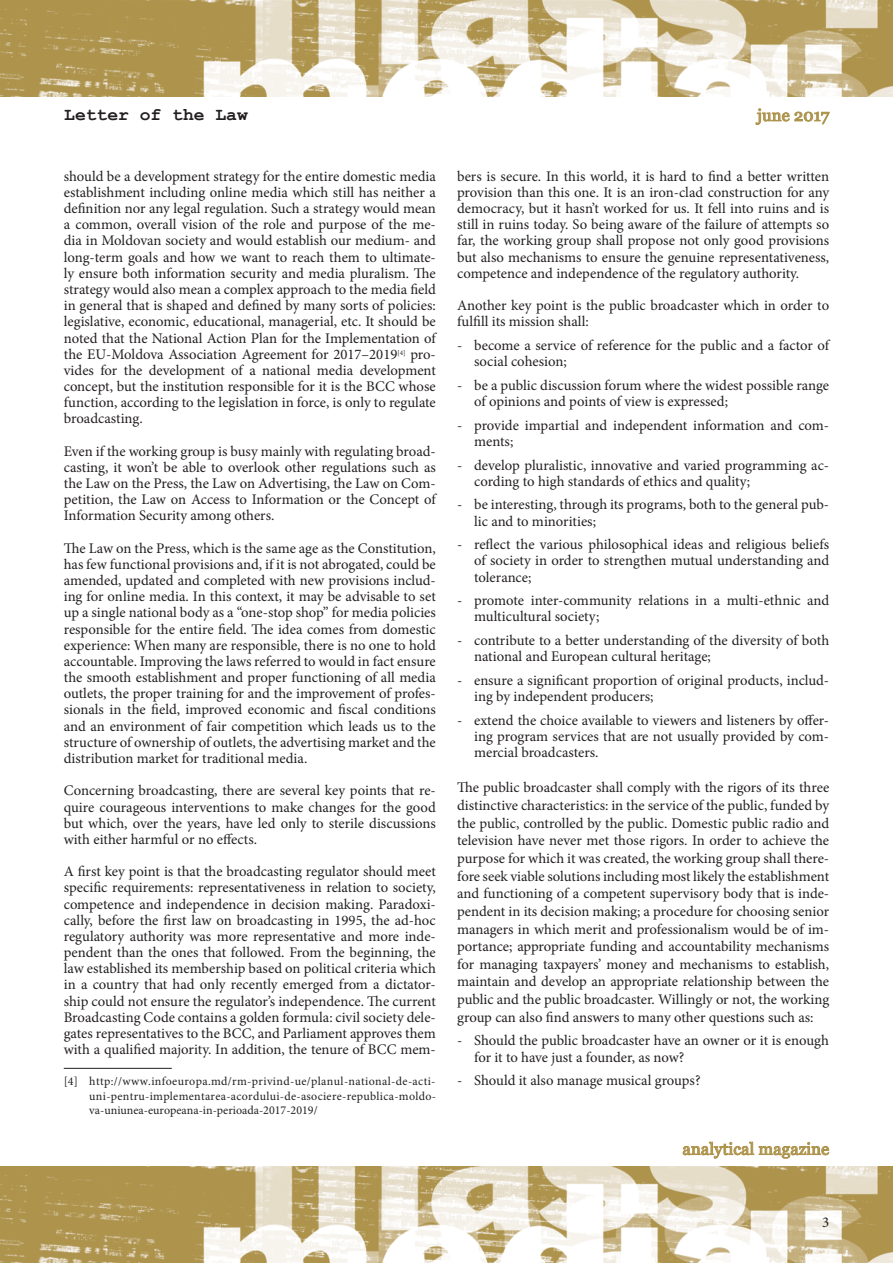
<style>
.page{position:relative;width:893px;height:1263px;background:#fff}
.page>*{position:absolute;margin:0;border:0;box-sizing:border-box;transform-origin:0 0}
.t1{font:700 18px "Courier New";color:#231f20}
.t2{font:16.5px "Georgia";letter-spacing:.01em;color:#ad934b}
.t3{font:15px "Minion Pro";color:#231f20}
.t4{font:14.7px/16.2px "Minion Pro";color:#231f20}
.t5{font:12px/14.4px "Minion Pro";letter-spacing:.025em;color:#231f20;text-align:justify}
</style>
<div class="page">
<img style="left:0;top:1166px;width:893px;height:97px">
<img style="left:0;top:0;width:893px;height:96px">
<svg style="left:755px;top:108px;width:75px;height:17px"></svg>
<svg style="left:682px;top:1141px;width:148px;height:18px"></svg>
<hr style="left:64px;top:1068px;width:108px;height:1px;background:#231f20">
<p class="t1" style="left:64px;top:103px;width:185px">Letter of the Law</p>
<p class="t4" style="left:64px;top:168px;width:374px;text-align:justify">should be a development strategy for the entire domestic media establishment including online media which still has neither a definition nor any legal regulation. Such a strategy would mean a common, overall vision of the role and purpose of the me&shy;dia in Moldovan society and would establish our medium- and long-term goals and how we want to reach them to ultimate&shy;ly ensure both information security and media pluralism. The strategy would also mean a complex approach to the media field in general that is shaped and defined by many sorts of policies: legislative, economic, educational, managerial, etc. It should be noted that the National Action Plan for the Implementation of the EU-Moldova Association Agreement for 2017–2019<sup>[4]</sup> pro&shy;vides for the development of a national media development concept, but the institution responsible for it is the BCC whose function, according to the legislation in force, is only to regulate broadcasting.</p>
<p class="t4" style="left:64px;top:443px;width:374px;text-align:justify">Even if the working group is busy mainly with regulating broad&shy;casting, it won’t be able to overlook other regulations such as the Law on the Press, the Law on Advertising, the Law on Com&shy;petition, the Law on Access to Information or the Concept of Information Security among others.</p>
<p class="t4" style="left:64px;top:540px;width:374px;text-align:justify">The Law on the Press, which is the same age as the Constitution, has few functional provisions and, if it is not abrogated, could be amended, updated and completed with new provisions includ&shy;ing for online media. In this context, it may be advisable to set up a single national body as a “one-stop shop” for media policies responsible for the entire field. The idea comes from domestic experience: When many are responsible, there is no one to hold accountable. Improving the laws referred to would in fact ensure the smooth establishment and proper functioning of all media outlets, the proper training for and the improvement of profes&shy;sionals in the field, improved economic and fiscal conditions and an environment of fair competition which leads us to the structure of ownership of outlets, the advertising market and the distribution market for traditional media.</p>
<p class="t4" style="left:64px;top:783px;width:374px;text-align:justify">Concerning broadcasting, there are several key points that re&shy;quire courageous interventions to make changes for the good but which, over the years, have led only to sterile discussions with either harmful or no effects.</p>
<p class="t4" style="left:64px;top:863px;width:374px;text-align:justify">A first key point is that the broadcasting regulator should meet specific requirements: representativeness in relation to society, competence and independence in decision making. Paradoxi&shy;cally, before the first law on broadcasting in 1995, the ad-hoc regulatory authority was more representative and more inde&shy;pendent than the ones that followed. From the beginning, the law established its membership based on political criteria which in a country that had only recently emerged from a dictator&shy;ship could not ensure the regulator’s independence. The current Broadcasting Code contains a golden formula: civil society dele&shy;gates representatives to the BCC, and Parliament approves them with a qualified majority. In addition, the tenure of BCC mem-</p>
<p class="t5" style="left:89px;top:1074px;width:348px;text-indent:-26px">[4] http://www.infoeuropa.md/rm-privind-ue/planul-national-de-acti&shy;uni-pentru-implementarea-acordului-de-asociere-republica-moldo&shy;va-uniunea-europeana-in-perioada-2017-2019/</p>
<p class="t2" style="left:757px;top:105px;width:74px">june 2017</p>
<p class="t4" style="left:457px;top:168px;width:374px;text-align:justify">bers is secure. In this world, it is hard to find a better written provision than this one. It is an iron-clad construction for any democracy, but it hasn’t worked for us. It fell into ruins and is still in ruins today. So being aware of the failure of attempts so far, the working group shall propose not only good provisions but also mechanisms to ensure the genuine representativeness, competence and independence of the regulatory authority.</p>
<p class="t4" style="left:457px;top:297px;width:374px">Another key point is the public broadcaster which in order to fulfill its mission shall:</p>
<p class="t4" style="left:474px;top:337px;width:357px;text-indent:-17px">- become a service of reference for the public and a factor of social cohesion;</p>
<p class="t4" style="left:474px;top:377px;width:357px;text-indent:-17px">- be a public discussion forum where the widest possible range of opinions and points of view is expressed;</p>
<p class="t4" style="left:474px;top:417px;width:357px;text-indent:-17px">- provide impartial and independent information and com&shy;ments;</p>
<p class="t4" style="left:474px;top:457px;width:357px;text-indent:-17px">- develop pluralistic, innovative and varied programming ac&shy;cording to high standards of ethics and quality;</p>
<p class="t4" style="left:474px;top:497px;width:357px;text-indent:-17px">- be interesting, through its programs, both to the general pub&shy;lic and to minorities;</p>
<p class="t4" style="left:474px;top:536px;width:357px;text-align:justify;text-indent:-17px">- reflect the various philosophical ideas and religious beliefs of society in order to strengthen mutual understanding and tolerance;</p>
<p class="t4" style="left:474px;top:592px;width:357px;text-indent:-17px">- promote inter-community relations in a multi-ethnic and multicultural society;</p>
<p class="t4" style="left:474px;top:632px;width:357px;text-indent:-17px">- contribute to a better understanding of the diversity of both national and European cultural heritage;</p>
<p class="t4" style="left:474px;top:672px;width:357px;text-indent:-17px">- ensure a significant proportion of original products, includ&shy;ing by independent producers;</p>
<p class="t4" style="left:474px;top:712px;width:357px;text-align:justify;text-indent:-17px">- extend the choice available to viewers and listeners by offer&shy;ing program services that are not usually provided by com&shy;mercial broadcasters.</p>
<p class="t4" style="left:457px;top:779px;width:374px;line-height:17.7px;text-align:justify">The public broadcaster shall comply with the rigors of its three distinctive characteristics: in the service of the public, funded by the public, controlled by the public. Domestic public radio and television have never met those rigors. In order to achieve the purpose for which it was created, the working group shall there&shy;fore seek viable solutions including most likely the establishment and functioning of a competent supervisory body that is inde&shy;pendent in its decision making; a procedure for choosing senior managers in which merit and professionalism would be of im&shy;portance; appropriate funding and accountability mechanisms for managing taxpayers’ money and mechanisms to establish, maintain and develop an appropriate relationship between the public and the public broadcaster. Willingly or not, the working group can also find answers to many other questions such as:</p>
<p class="t4" style="left:474px;top:1033px;width:356px;text-indent:-17px">- Should the public broadcaster have an owner or it is enough for it to have just a founder, as now?</p>
<p class="t4" style="left:457px;top:1072px;width:245px">- Should it also manage musical groups?</p>
<p class="t2" style="left:682px;top:1139px;width:148px">analytical magazine</p>
<p class="t3" style="left:822px;top:1212px;width:9px">3</p>
</div>
